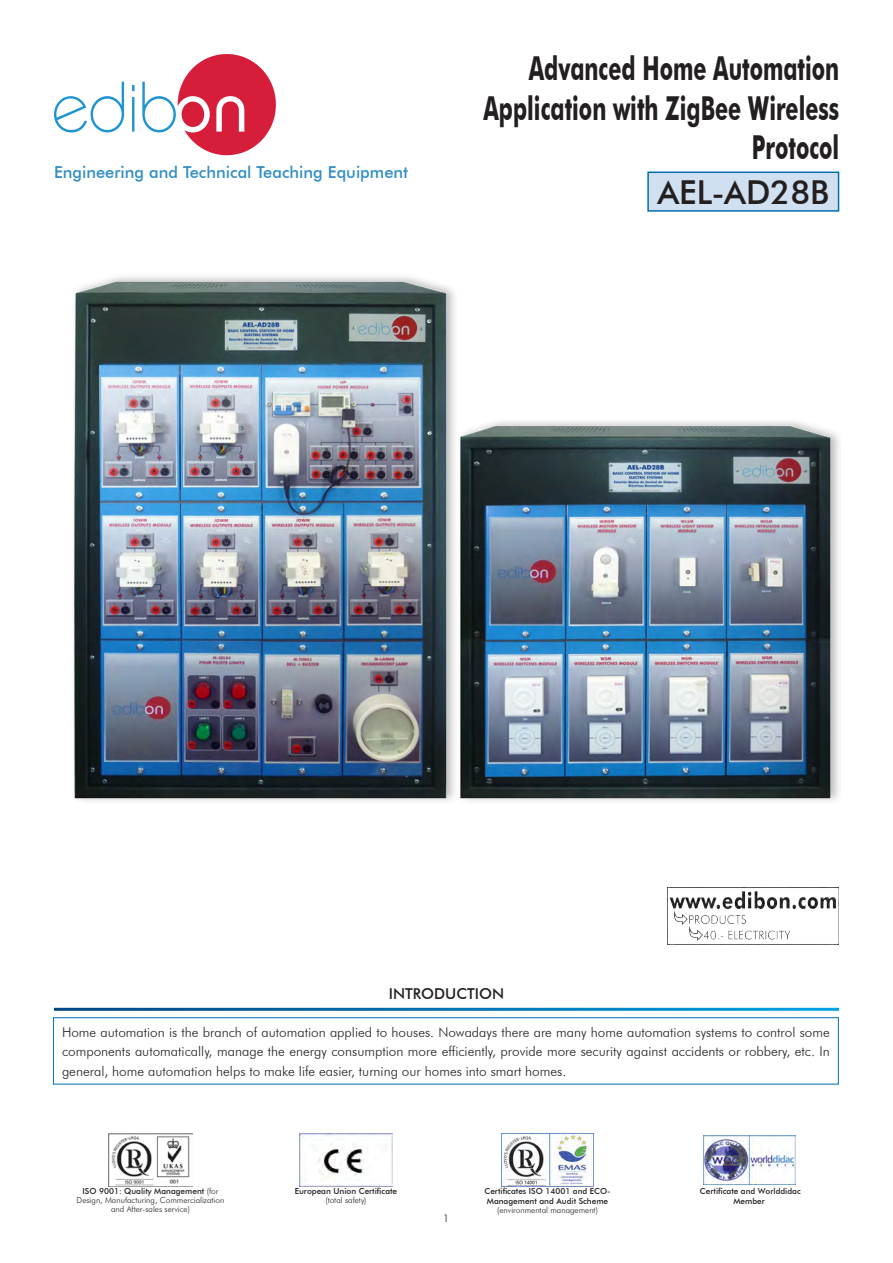
<style>
.page{position:relative;width:893px;height:1263px;background:#fff}
.page>*{position:absolute;margin:0;border:0;box-sizing:border-box;transform-origin:0 0}
.t1{font:700 33px/39.6px "Futura BT";color:#231f20;text-align:right;scale:.65 1}
.t2{font:500 33px "Futura BT";color:#231f20}
.t3{font:500 16.5px "Futura BT";color:#318ec4}
.LINEAS{font:500 15px "Futura BT";color:#231f20}
.t4{font:300 13.5px/19.5px "Futura BT";color:#231f20;text-align:justify}
.t5{font:300 10.5px "Futura BT";color:#231f20}
.t6{font:500 8.25px/9.9px "Futura BT";color:#231f20;text-align:center}
.t7{font:300 8.25px/9px "Futura BT";color:#231f20;text-align:center}
.s1{font-weight:500}
.s2{font-weight:300}
</style>
<div class="page">
<svg style="left:54px;top:82px;width:70px;height:50px"></svg>
<svg style="left:132px;top:85px;width:2px;height:47px"></svg>
<svg style="left:142px;top:54px;width:134px;height:101px"></svg>
<img style="left:669px;top:888px;width:170px;height:56px">
<div style="left:648px;top:172px;width:190px;height:39px;background:#d0e0f0"></div>
<div style="left:647px;top:171px;width:192px;height:41px;border:2px solid #006faf"></div>
<img style="left:703px;top:1135px;width:92px;height:49px">
<img style="left:501px;top:1133px;width:93px;height:53px">
<img style="left:300px;top:1133px;width:92px;height:53px">
<img style="left:109px;top:1133px;width:83px;height:54px">
<div style="left:53px;top:1017px;width:785px;height:67px;border:1px solid #006faf"></div>
<img style="left:73px;top:276px;width:766px;height:525px">
<p class="t3" style="left:54px;top:162px;width:356px">Engineering and Technical Teaching Equipment</p>
<p class="t1" style="left:529px;top:48px;width:479px">Advanced Home Automation</p>
<p class="t1" style="left:483px;top:88px;width:549px">Application with ZigBee Wireless<br>Protocol</p>
<p class="t2" style="left:657px;top:172px;width:173px">AEL-AD28B</p>
<p class="LINEAS" style="left:389px;top:985px;width:117px">INTRODUCTION</p>
<p class="t4" style="left:62px;top:1022px;width:769px">Home automation is the branch of automation applied to houses. Nowadays there are many home automation systems to control some components automatically, manage the energy consumption more efficiently, provide more security against accidents or robbery, etc. In general, home automation helps to make life easier, turning our homes into smart homes.</p>
<p class="t7" style="left:77px;top:1186px;width:149px"><span class="s1">ISO 9001: Quality Management</span> (for<br>Design, Manufacturing, Commercialization and After-sales service)</p>
<p class="t6" style="left:295px;top:1186px;width:104px;line-height:9px">European Union Certificate <span class="s2">(total safety)</span></p>
<p class="t6" style="left:484px;top:1186px;width:128px;text-align:left">Certificates ISO 14001 and ECO-<br>Management and Audit Scheme</p>
<p class="t7" style="left:497px;top:1205px;width:102px">(environmental management)</p>
<p class="t5" style="left:443px;top:1211px;width:8px">1</p>
<p class="t6" style="left:700px;top:1186px;width:102px">Certificate and Worlddidac<br>Member</p>
</div>
